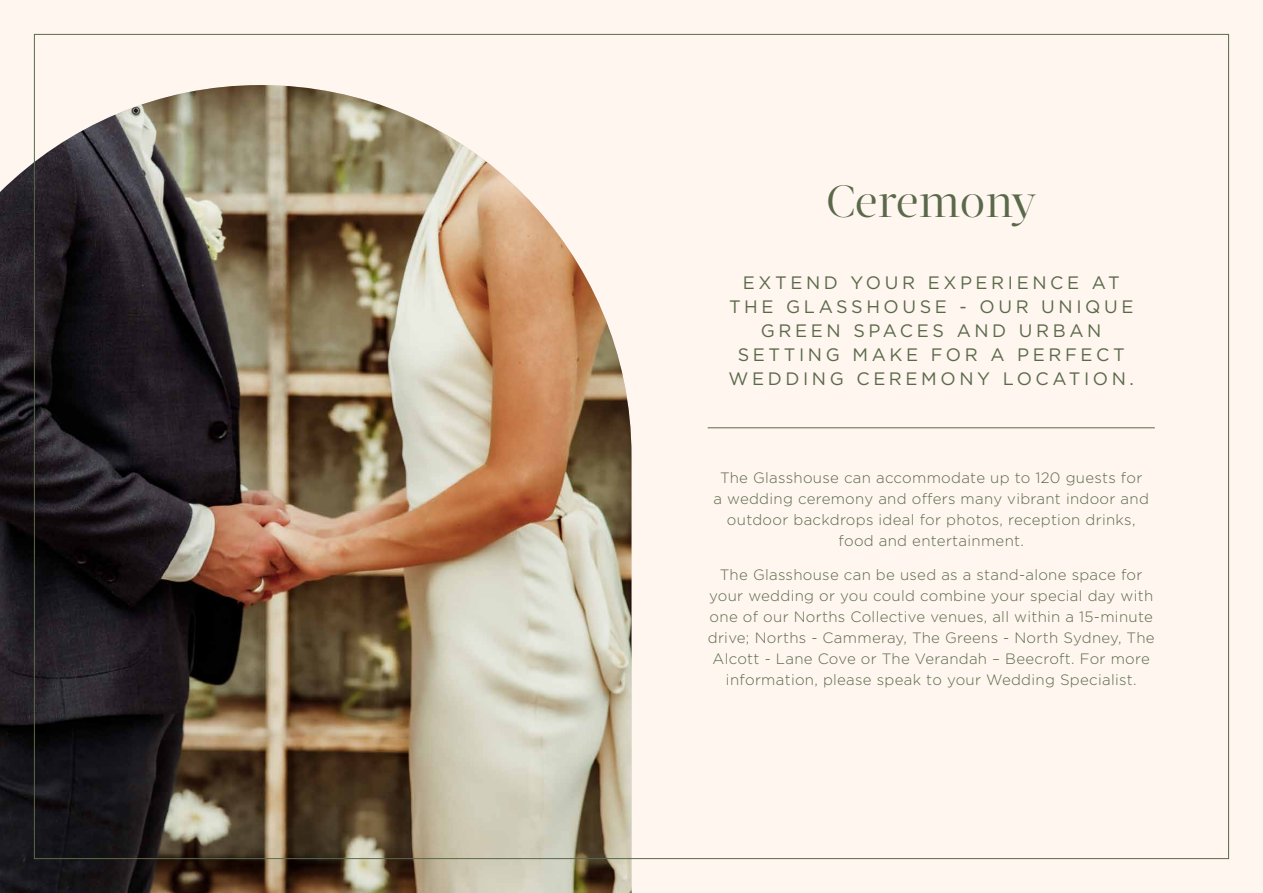
<style>
.page{position:relative;width:1263px;height:893px;background:#fff6ef}
.page>*{position:absolute;margin:0;border:0;box-sizing:border-box;transform-origin:0 0}
.t1{font:45px "Acta Display";color:#5a694a}
.t2{font:18px/24px "Gotham";letter-spacing:.2em;color:#5a694a;text-align:center}
.t3{font:300 15px/21px "Gotham";letter-spacing:.02em;color:#5a694a;text-align:center}
</style>
<div class="page">
<img style="left:0;top:85px;width:631px;height:808px">
<hr style="left:708px;top:427px;width:447px;height:1px;background:#5a694a">
<h1 class="t1" style="left:826px;top:175px;width:211px">Ceremony</h1>
<p class="t2" style="left:728px;top:271px;width:407px">EXTEND YOUR EXPERIENCE AT<br>THE GLASSHOUSE - OUR UNIQUE<br>GREEN SPACES AND URBAN<br>SETTING MAKE FOR A PERFECT<br>WEDDING CEREMONY LOCATION.</p>
<p class="t3" style="left:713px;top:467px;width:437px">The Glasshouse can accommodate up to 120 guests for<br>a wedding ceremony and offers many vibrant indoor and outdoor backdrops ideal for photos, reception drinks, food and entertainment.</p>
<p class="t3" style="left:708px;top:564px;width:448px">The Glasshouse can be used as a stand-alone space for your wedding or you could combine your special day with one of our Norths Collective venues, all within a 15-minute drive; Norths - Cammeray, The Greens - North Sydney, The Alcott - Lane Cove or The Verandah – Beecroft. For more information, please speak to your Wedding Specialist.</p>
</div>
